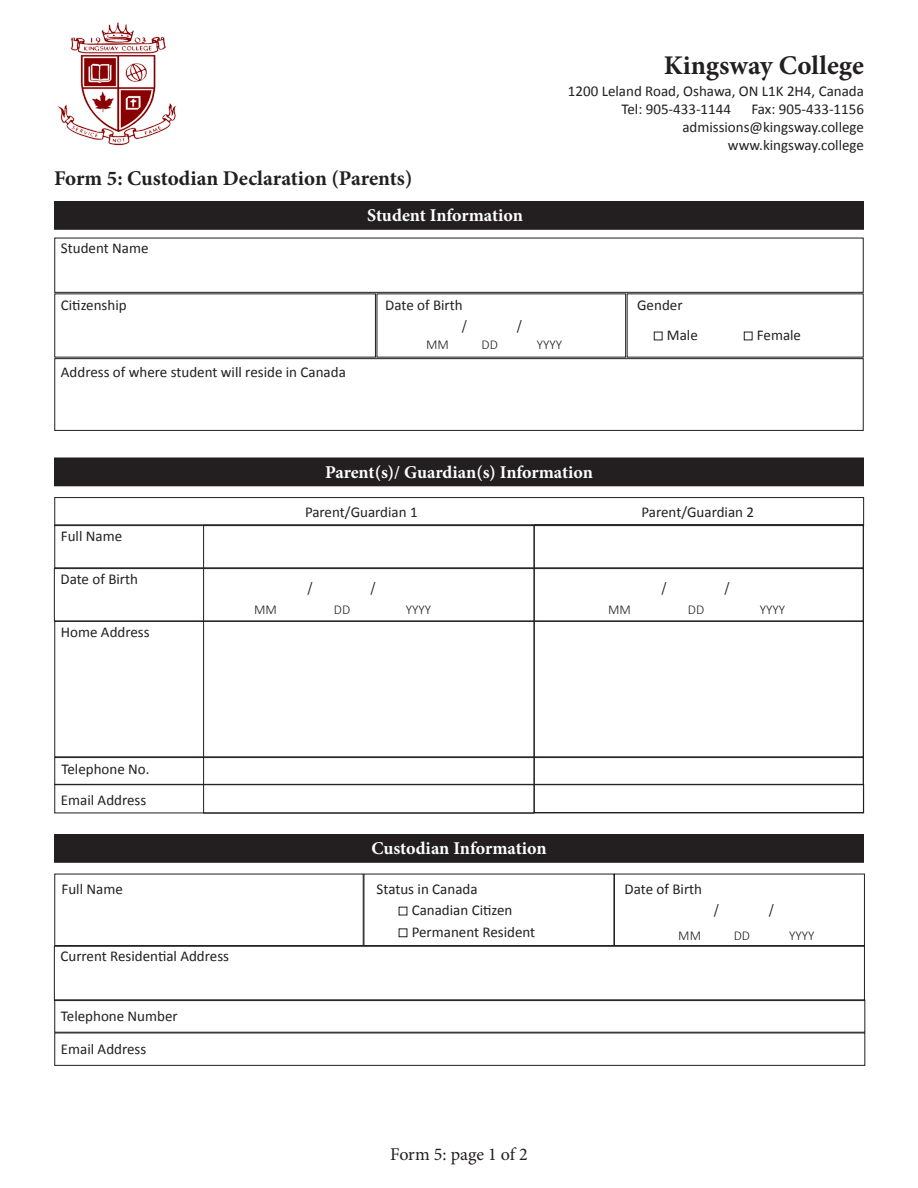
<style>
.page{position:relative;width:918px;height:1188px;background:#fff}
.page>*{position:absolute;margin:0;border:0;box-sizing:border-box;transform-origin:0 0}
.t1{font:700 27px "Minion Pro";color:#231f20}
.t2{font:700 21px "Minion Pro";letter-spacing:-.005em;color:#231f20}
.t3{font:700 18px "Minion Pro";letter-spacing:-.005em;color:#fff}
.t4{font:18px "Minion Pro";letter-spacing:-.01em;color:#231f20}
.t5{font:15px "Calibri";color:#231f20}
.t6{font:300 13.5px "Calibri";color:#231f20}
</style>
<div class="page">
<img style="left:57px;top:22px;width:120px;height:124px">
<div style="left:55px;top:202px;width:808px;height:27px;background:#231f20"></div>
<div style="left:54px;top:201px;width:810px;height:29px;border:2px solid #231f20"></div>
<div style="left:55px;top:458px;width:808px;height:28px;background:#231f20"></div>
<div style="left:55px;top:835px;width:808px;height:27px;background:#231f20"></div>
<div style="left:54px;top:834px;width:810px;height:29px;border:2px solid #231f20"></div>
<div style="left:54px;top:238px;width:810px;height:55px;border:1px solid #231f20"></div>
<div style="left:54px;top:568px;width:810px;height:53px;border:1px solid #231f20"></div>
<div style="left:54px;top:757px;width:810px;height:28px;border:1px solid #231f20"></div>
<div style="left:54px;top:621px;width:810px;height:136px;border:1px solid #231f20"></div>
<div style="left:54px;top:784px;width:810px;height:29px;border:1px solid #231f20"></div>
<div style="left:54px;top:497px;width:810px;height:29px;border:1px solid #231f20"></div>
<div style="left:54px;top:874px;width:310px;height:72px;border:1px solid #231f20"></div>
<div style="left:364px;top:874px;width:250px;height:72px;border:1px solid #231f20"></div>
<div style="left:614px;top:874px;width:251px;height:72px;border:1px solid #231f20"></div>
<div style="left:54px;top:358px;width:810px;height:73px;border:1px solid #231f20"></div>
<div style="left:654px;top:332px;width:9px;height:8px;border:1px solid #231f20"></div>
<div style="left:744px;top:332px;width:9px;height:8px;border:1px solid #231f20"></div>
<div style="left:534px;top:524px;width:330px;height:289px;border:1px solid #231f20"></div>
<div style="left:203px;top:525px;width:331px;height:288px;border:1px solid #231f20"></div>
<div style="left:399px;top:928px;width:8px;height:9px;border:1px solid #231f20"></div>
<div style="left:54px;top:946px;width:811px;height:55px;border:1px solid #231f20"></div>
<div style="left:54px;top:999px;width:811px;height:34px;border:1px solid #231f20"></div>
<div style="left:54px;top:1033px;width:811px;height:33px;border:1px solid #231f20"></div>
<p class="t1" style="left:664px;top:46px;width:202px">Kingsway College</p>
<p class="t2" style="left:54px;top:163px;width:360px">Form 5: Custodian Declaration (Parents)</p>
<p class="t3" style="left:367px;top:203px;width:157px">Student Information</p>
<p class="t5" style="left:61px;top:238px;width:89px">Student Name</p>
<p class="t5" style="left:568px;top:81px;width:298px">1200 Leland Road, Oshawa, ON L1K 2H4, Canada</p>
<p class="t5" style="left:622px;top:99px;width:111px">Tel: 905-433-1144</p>
<p class="t5" style="left:751px;top:99px;width:114px">Fax: 905-433-1156</p>
<p class="t5" style="left:682px;top:117px;width:183px">admissions@kingsway.college</p>
<p class="t5" style="left:728px;top:135px;width:138px">www.kingsway.college</p>
<p class="t5" style="left:61px;top:294px;width:67px">Citizenship</p>
<p class="t5" style="left:61px;top:362px;width:286px">Address of where student will reside in Canada</p>
<p class="t5" style="left:385px;top:294px;width:79px">Date of Birth</p>
<p class="t5" style="left:637px;top:294px;width:47px">Gender</p>
<p class="t5" style="left:667px;top:325px;width:32px">Male</p>
<p class="t5" style="left:757px;top:325px;width:46px">Female</p>
<p class="t4" style="left:461px;top:314px;width:7px">/</p>
<p class="t4" style="left:516px;top:314px;width:7px">/</p>
<p class="t6" style="left:537px;top:336px;width:27px">YYYY</p>
<p class="t6" style="left:426px;top:336px;width:24px">MM</p>
<p class="t6" style="left:482px;top:336px;width:18px">DD</p>
<p class="t5" style="left:61px;top:525px;width:63px">Full Name</p>
<p class="t5" style="left:61px;top:569px;width:79px">Date of Birth</p>
<p class="t5" style="left:61px;top:622px;width:90px">Home Address</p>
<p class="t5" style="left:62px;top:759px;width:90px">Telephone No.</p>
<p class="t5" style="left:61px;top:789px;width:87px">Email Address</p>
<p class="t3" style="left:325px;top:460px;width:269px">Parent(s)/ Guardian(s) Information</p>
<p class="t5" style="left:305px;top:502px;width:114px">Parent/Guardian 1</p>
<p class="t5" style="left:642px;top:502px;width:114px">Parent/Guardian 2</p>
<p class="t4" style="left:307px;top:576px;width:7px">/</p>
<p class="t4" style="left:370px;top:576px;width:7px">/</p>
<p class="t4" style="left:661px;top:576px;width:7px">/</p>
<p class="t4" style="left:724px;top:576px;width:7px">/</p>
<p class="t6" style="left:406px;top:601px;width:27px">YYYY</p>
<p class="t6" style="left:760px;top:601px;width:27px">YYYY</p>
<p class="t6" style="left:254px;top:601px;width:24px">MM</p>
<p class="t6" style="left:608px;top:601px;width:24px">MM</p>
<p class="t6" style="left:334px;top:601px;width:18px">DD</p>
<p class="t6" style="left:688px;top:601px;width:18px">DD</p>
<p class="t3" style="left:371px;top:836px;width:177px">Custodian Information</p>
<p class="t5" style="left:62px;top:878px;width:63px">Full Name</p>
<p class="t5" style="left:377px;top:878px;width:102px">Status in Canada</p>
<p class="t5" style="left:61px;top:946px;width:170px">Current Residential Address</p>
<p class="t5" style="left:61px;top:1005px;width:118px">Telephone Number</p>
<p class="t5" style="left:61px;top:1038px;width:87px">Email Address</p>
<p class="t5" style="left:412px;top:900px;width:102px">Canadian Citizen</p>
<p class="t5" style="left:412px;top:922px;width:125px">Permanent Resident</p>
<p class="t4" style="left:390px;top:1142px;width:139px">Form 5: page 1 of 2</p>
<p class="t5" style="left:625px;top:878px;width:79px">Date of Birth</p>
<p class="t4" style="left:714px;top:899px;width:7px">/</p>
<p class="t4" style="left:768px;top:899px;width:7px">/</p>
<p class="t6" style="left:678px;top:927px;width:24px">MM</p>
<p class="t6" style="left:734px;top:927px;width:18px">DD</p>
<p class="t6" style="left:789px;top:927px;width:27px">YYYY</p>
</div>
